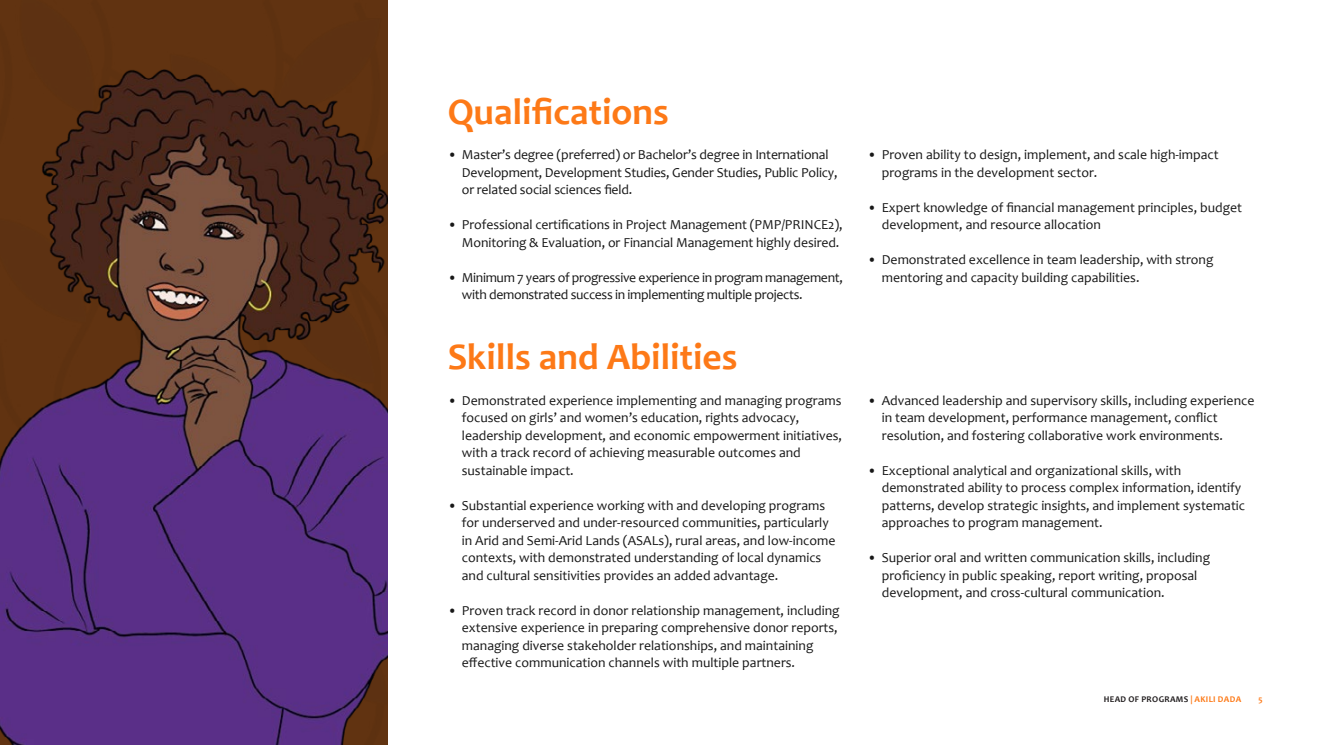
<style>
.page{position:relative;width:1323px;height:745px;background:#fff}
.page>*{position:absolute;margin:0;border:0;box-sizing:border-box;transform-origin:0 0}
.t1{font:700 37.5px "Candara";color:#fd7917}
.t2{font:13.75px/17.5px "Candara";color:#171717}
.t3{font:13.75px/17.5px "Candara";letter-spacing:-.025em;color:#171717}
.t4{font:700 8.75px "Candara";letter-spacing:.04em;color:#231f20}
.t5{font:700 8.75px "Candara";color:#fd7917}
.s1{color:#fd7917}
</style>
<div class="page">
<div style="left:0;top:0;width:387px;height:69px;background:#613311"></div>
<img style="left:0;top:69px;width:387px;height:675px">
<h2 class="t1" style="left:448px;top:89px;width:223px">Qualifications</h2>
<p class="t2" style="left:462px;top:146px;width:377px;text-indent:-14px">• Master’s degree (preferred) or Bachelor’s degree in International<br>Development, Development Studies, Gender Studies, Public Policy, or related social sciences field.</p>
<p class="t2" style="left:448px;top:216px;width:397px;text-align:right">• Professional certifications in Project Management (PMP/PRINCE2),<br>Monitoring &amp; Evaluation, or Financial Management highly desired.</p>
<p class="t3" style="left:462px;top:268px;width:382px;text-indent:-14px">• Minimum 7 years of progressive experience in program management, with demonstrated success in implementing multiple projects.</p>
<h2 class="t1" style="left:448px;top:334px;width:291px">Skills and Abilities</h2>
<p class="t2" style="left:462px;top:391px;width:382px;text-indent:-14px">• Demonstrated experience implementing and managing programs focused on girls’ and women’s education, rights advocacy, leadership development, and economic empowerment initiatives, with a track record of achieving measurable outcomes and sustainable impact.</p>
<p class="t2" style="left:462px;top:496px;width:375px;text-indent:-14px">• Substantial experience working with and developing programs for underserved and under-resourced communities, particularly in Arid and Semi-Arid Lands (ASALs), rural areas, and low-income contexts, with demonstrated understanding of local dynamics and cultural sensitivities provides an added advantage.</p>
<p class="t2" style="left:462px;top:601px;width:379px;text-indent:-14px">• Proven track record in donor relationship management, including extensive experience in preparing comprehensive donor reports, managing diverse stakeholder relationships, and maintaining effective communication channels with multiple partners.</p>
<p class="t2" style="left:882px;top:146px;width:338px;text-indent:-14px">• Proven ability to design, implement, and scale high-impact programs in the development sector.</p>
<p class="t2" style="left:882px;top:198px;width:362px;text-indent:-14px">• Expert knowledge of financial management principles, budget development, and resource allocation</p>
<p class="t2" style="left:882px;top:251px;width:333px;text-indent:-14px">• Demonstrated excellence in team leadership, with strong mentoring and capacity building capabilities.</p>
<p class="t2" style="left:882px;top:391px;width:374px;text-indent:-14px">• Advanced leadership and supervisory skills, including experience in team development, performance management, conflict resolution, and fostering collaborative work environments.</p>
<p class="t2" style="left:882px;top:461px;width:365px;text-indent:-14px">• Exceptional analytical and organizational skills, with demonstrated ability to process complex information, identify patterns, develop strategic insights, and implement systematic approaches to program management.</p>
<p class="t2" style="left:882px;top:548px;width:330px;text-indent:-14px">• Superior oral and written communication skills, including proficiency in public speaking, report writing, proposal development, and cross-cultural communication.</p>
<p class="t4" style="left:1104px;top:693px;width:139px">HEAD OF PROGRAMS <span class="s1">| AKILI DADA</span></p>
<p class="t5" style="left:1258px;top:693px;width:6px">5</p>
</div>
